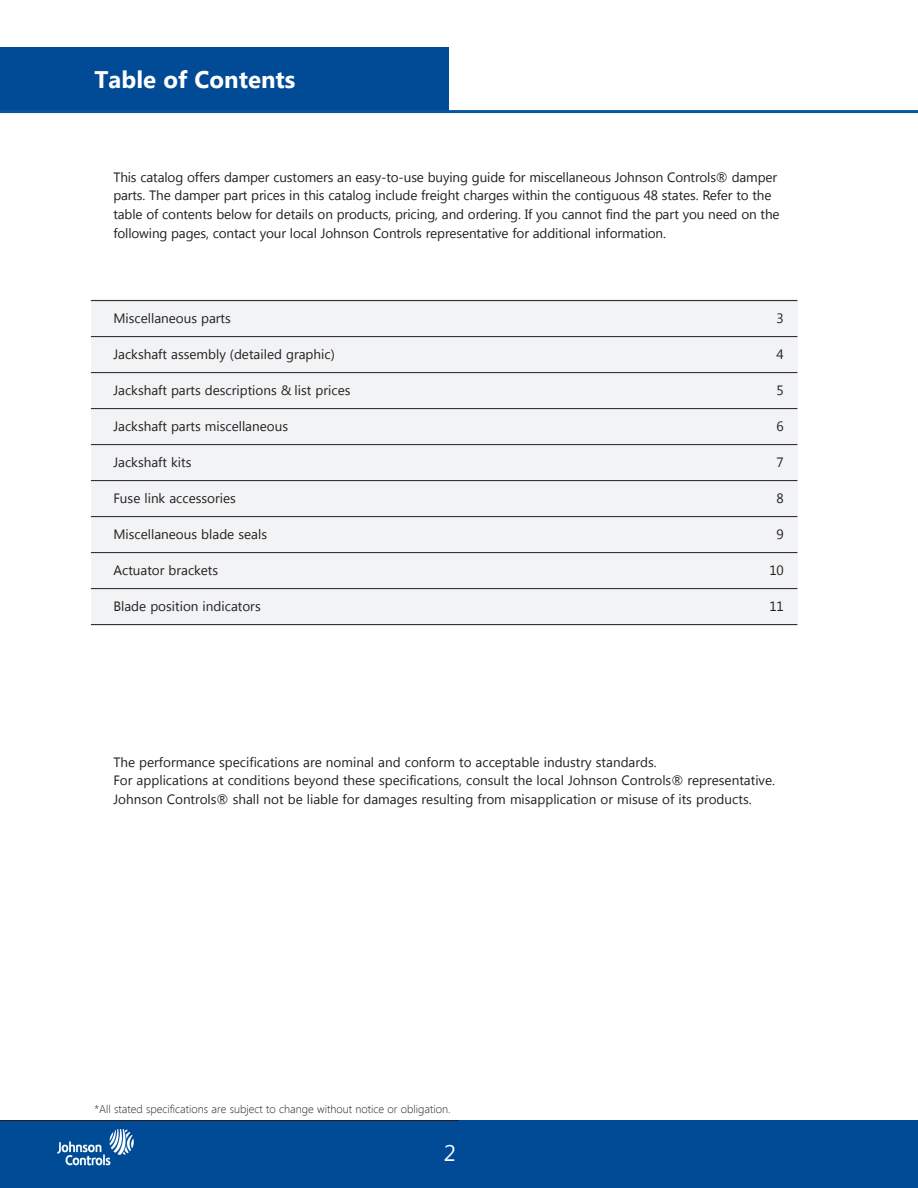
<style>
.page{position:relative;width:918px;height:1188px;background:#fff}
.page>*{position:absolute;margin:0;border:0;box-sizing:border-box;transform-origin:0 0}
._1-Page_Heads{font:700 24px "Segoe UI";color:#fff}
.t1{font:22.5px "Segoe UI";color:#fff}
.t2{font:13.5px/18.8px "Segoe UI";color:#231f20}
.t3{font:300 11.25px "Segoe UI";color:#231f20}
</style>
<div class="page">
<div style="left:0;top:1121px;width:918px;height:67px;background:#004a96"></div>
<img style="left:57px;top:1130px;width:77px;height:36px">
<div style="left:91px;top:299px;width:706px;height:327px;background:#f2f3f4"></div>
<hr style="left:91px;top:300px;width:706px;height:1px;background:#231f20">
<hr style="left:91px;top:336px;width:706px;height:1px;background:#231f20">
<hr style="left:91px;top:372px;width:706px;height:1px;background:#231f20">
<hr style="left:91px;top:408px;width:706px;height:1px;background:#231f20">
<hr style="left:91px;top:444px;width:706px;height:1px;background:#231f20">
<hr style="left:91px;top:480px;width:706px;height:1px;background:#231f20">
<hr style="left:91px;top:516px;width:706px;height:1px;background:#231f20">
<hr style="left:91px;top:552px;width:706px;height:1px;background:#231f20">
<hr style="left:91px;top:588px;width:706px;height:1px;background:#231f20">
<hr style="left:91px;top:624px;width:706px;height:1px;background:#231f20">
<div style="left:0;top:47px;width:448px;height:66px;background:#004a96"></div>
<hr style="left:0;top:110px;width:918px;height:3px;background:#07579e">
<hr style="left:0;top:1120px;width:459px;height:1px;background:#231f20">
<p class="_1-Page_Heads" style="left:94px;top:62px;width:202px">Table of Contents</p>
<p class="t2" style="left:113px;top:167px;width:668px">This catalog offers damper customers an easy-to-use buying guide for miscellaneous Johnson Controls® damper parts. The damper part prices in this catalog include freight charges within the contiguous 48 states. Refer to the table of contents below for details on products, pricing, and ordering. If you cannot find the part you need on the following pages, contact your local Johnson Controls representative for additional information.</p>
<p class="t2" style="left:113px;top:308px;width:119px">Miscellaneous parts</p>
<p class="t2" style="left:777px;top:308px;width:9px">3</p>
<p class="t2" style="left:113px;top:344px;width:223px">Jackshaft assembly (detailed graphic)</p>
<p class="t2" style="left:777px;top:344px;width:9px">4</p>
<p class="t2" style="left:113px;top:380px;width:239px">Jackshaft parts descriptions &amp; list prices</p>
<p class="t2" style="left:777px;top:380px;width:9px">5</p>
<p class="t2" style="left:113px;top:416px;width:176px">Jackshaft parts miscellaneous</p>
<p class="t2" style="left:777px;top:416px;width:9px">6</p>
<p class="t2" style="left:113px;top:452px;width:80px">Jackshaft kits</p>
<p class="t2" style="left:777px;top:452px;width:9px">7</p>
<p class="t2" style="left:113px;top:488px;width:124px">Fuse link accessories</p>
<p class="t2" style="left:777px;top:488px;width:9px">8</p>
<p class="t2" style="left:113px;top:524px;width:155px">Miscellaneous blade seals</p>
<p class="t2" style="left:777px;top:524px;width:9px">9</p>
<p class="t2" style="left:113px;top:560px;width:106px">Actuator brackets</p>
<p class="t2" style="left:769px;top:560px;width:16px">10</p>
<p class="t2" style="left:113px;top:596px;width:149px">Blade position indicators</p>
<p class="t2" style="left:769px;top:596px;width:16px">11</p>
<p class="t2" style="left:113px;top:752px;width:663px">The performance specifications are nominal and conform to acceptable industry standards.<br>For applications at conditions beyond these specifications, consult the local Johnson Controls® representative.<br>Johnson Controls® shall not be liable for damages resulting from misapplication or misuse of its products.</p>
<p class="t3" style="left:94px;top:1101px;width:358px">*All stated specifications are subject to change without notice or obligation.</p>
<h2 class="t1" style="left:444px;top:1137px;width:14px">2</h2>
</div>
